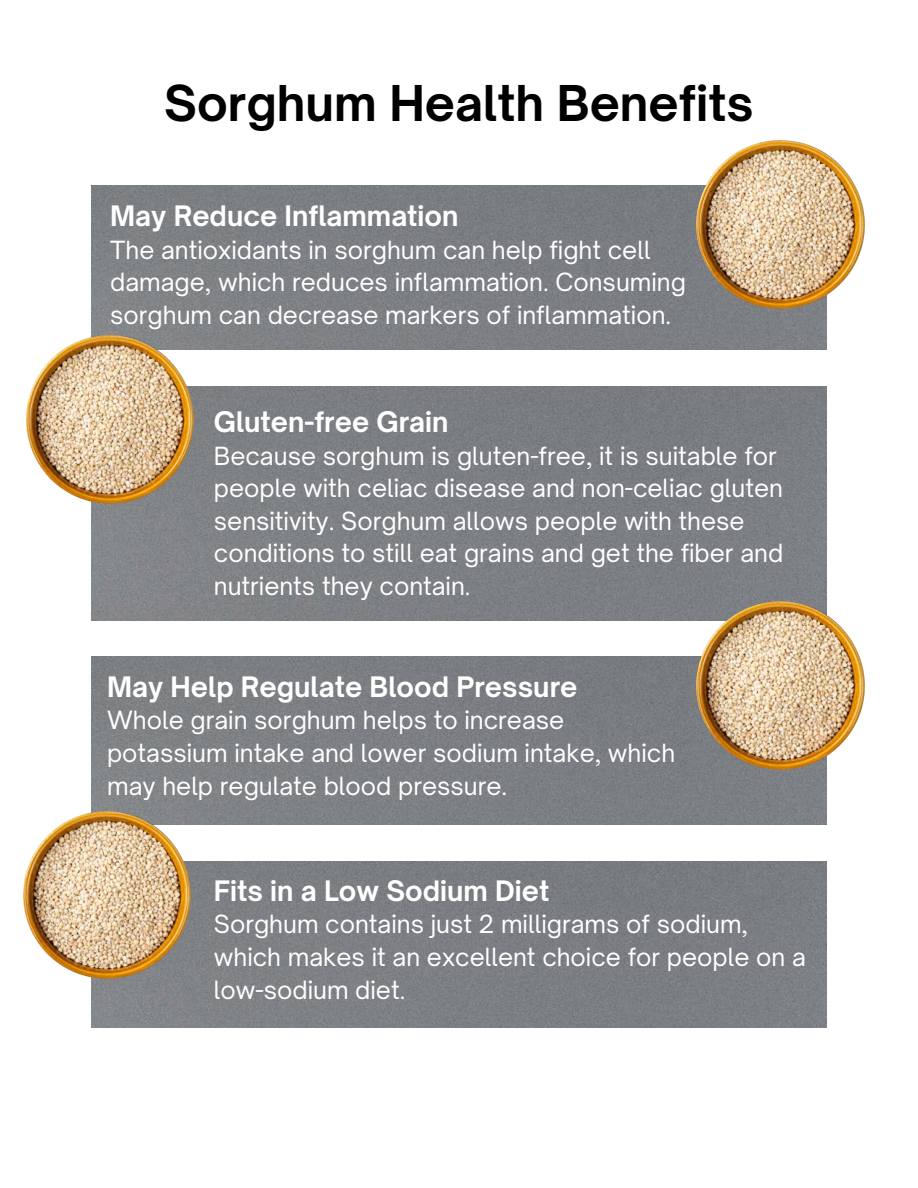
<style>
.page{position:relative;width:918px;height:1188px;background:#fff}
.page>*{position:absolute;margin:0;border:0;box-sizing:border-box;transform-origin:0 0}
.t1{font:700 47.25px "Open Sauce One";color:#000}
.t2{font:700 27px "Open Sauce One";color:#fff}
.t3{font:24px/32.7px "Open Sauce One";color:#fff}
</style>
<div class="page">
<img style="left:92px;top:185px;width:734px;height:164px">
<img style="left:92px;top:386px;width:734px;height:234px">
<img style="left:92px;top:657px;width:734px;height:167px">
<img style="left:92px;top:861px;width:734px;height:167px">
<img style="left:697px;top:141px;width:167px;height:167px">
<img style="left:26px;top:336px;width:168px;height:168px">
<img style="left:697px;top:602px;width:167px;height:167px">
<img style="left:23px;top:811px;width:168px;height:168px">
<p class="t1" style="left:164px;top:73px;width:591px">Sorghum Health Benefits</p>
<p class="t2" style="left:110px;top:199px;width:350px">May Reduce Inflammation</p>
<p class="t3" style="left:110px;top:233px;width:577px">The antioxidants in sorghum can help fight cell damage, which reduces inflammation. Consuming sorghum can decrease markers of inflammation.</p>
<p class="t2" style="left:214px;top:405px;width:236px">Gluten-free Grain</p>
<p class="t3" style="left:214px;top:439px;width:571px">Because sorghum is gluten-free, it is suitable for people with celiac disease and non-celiac gluten sensitivity. Sorghum allows people with these conditions to still eat grains and get the fiber and nutrients they contain.</p>
<p class="t2" style="left:107px;top:670px;width:472px">May Help Regulate Blood Pressure</p>
<p class="t3" style="left:107px;top:704px;width:570px">Whole grain sorghum helps to increase potassium intake and lower sodium intake, which may help regulate blood pressure.</p>
<p class="t2" style="left:214px;top:874px;width:337px">Fits in a Low Sodium Diet</p>
<p class="t3" style="left:214px;top:908px;width:594px">Sorghum contains just 2 milligrams of sodium, which makes it an excellent choice for people on a low-sodium diet.</p>
</div>
